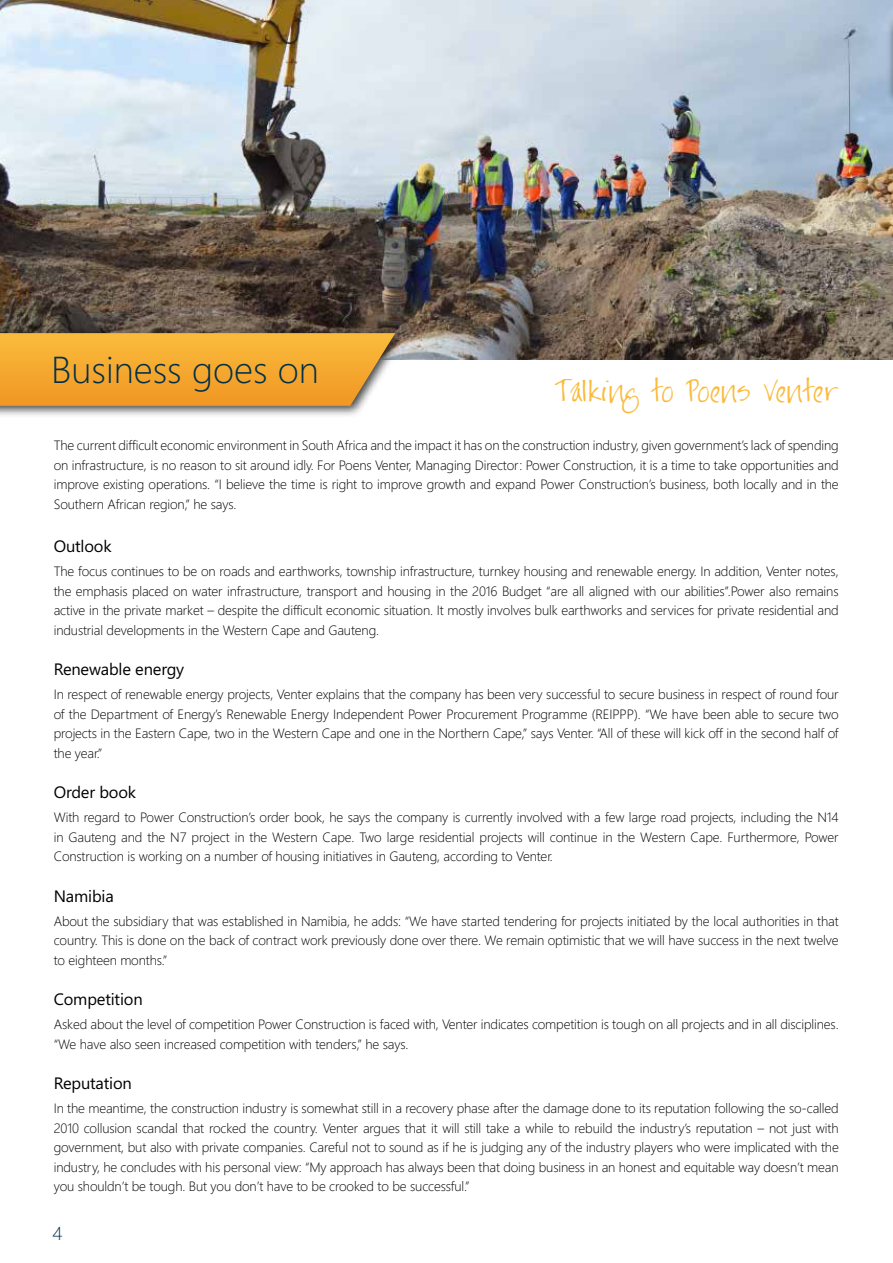
<style>
.page{position:relative;width:893px;height:1263px;background:#fff}
.page>*{position:absolute;margin:0;border:0;box-sizing:border-box;transform-origin:0 0}
.t1{font:300 37.5px "Segoe WP";color:#023047}
.t2{font:24.75px "Jayne Print Hand";color:#faba3b}
.t3{font:300 18.6px "Segoe WP";color:#023047}
.t4{font:16.5px "Segoe WP";letter-spacing:-.01em;color:#000}
.t5{font:300 13.5px/19.5px "Segoe WP";letter-spacing:-.01em;color:#000;text-align:justify}
</style>
<div class="page">
<img style="left:0;top:0;width:893px;height:359px">
<div style="left:0;top:327px;width:406px;height:91px;background:#000;opacity:.75"></div>
<svg style="left:0;top:333px;width:395px;height:73px;background:#f2ab38"></svg>
<div style="left:887px;top:16px;width:6px;height:91px;background:#000;opacity:.75"></div>
<svg style="left:892px;top:22px;width:1px;height:73px"></svg>
<h1 class="t1" style="left:51px;top:344px;width:269px">Business goes on</h1>
<h2 class="t2" style="left:556px;top:378px;width:284px">Talking to Poens Venter</h2>
<p class="t5" style="left:54px;top:435px;width:786px">The current difficult economic environment in South Africa and the impact it has on the construction industry, given government’s lack of spending on infrastructure, is no reason to sit around idly. For Poens Venter, Managing Director: Power Construction, it is a time to take opportunities and improve existing operations. “I believe the time is right to improve growth and expand Power Construction’s business, both locally and in the Southern African region,” he says.</p>
<p class="t4" style="left:54px;top:535px;width:59px">Outlook</p>
<p class="t5" style="left:54px;top:561px;width:786px">The focus continues to be on roads and earthworks, township infrastructure, turnkey housing and renewable energy. In addition, Venter notes, the emphasis placed on water infrastructure, transport and housing in the 2016 Budget “are all aligned with our abilities”.Power also remains active in the private market – despite the difficult economic situation. It mostly involves bulk earthworks and services for private residential and industrial developments in the Western Cape and Gauteng.</p>
<p class="t4" style="left:54px;top:658px;width:132px">Renewable energy</p>
<p class="t5" style="left:54px;top:684px;width:786px">In respect of renewable energy projects, Venter explains that the company has been very successful to secure business in respect of round four of the Department of Energy’s Renewable Energy Independent Power Procurement Programme (REIPPP). “We have been able to secure two projects in the Eastern Cape, two in the Western Cape and one in the Northern Cape,” says Venter. “All of these will kick off in the second half of the year.”</p>
<p class="t4" style="left:54px;top:781px;width:84px">Order book</p>
<p class="t5" style="left:54px;top:807px;width:786px">With regard to Power Construction’s order book, he says the company is currently involved with a few large road projects, including the N14 in Gauteng and the N7 project in the Western Cape. Two large residential projects will continue in the Western Cape. Furthermore, Power Construction is working on a number of housing initiatives in Gauteng, according to Venter.</p>
<p class="t4" style="left:54px;top:885px;width:62px">Namibia</p>
<p class="t5" style="left:54px;top:911px;width:786px">About the subsidiary that was established in Namibia, he adds: “We have started tendering for projects initiated by the local authorities in that country. This is done on the back of contract work previously done over there. We remain optimistic that we will have success in the next twelve to eighteen months.”</p>
<p class="t4" style="left:54px;top:988px;width:90px">Competition</p>
<p class="t5" style="left:54px;top:1014px;width:786px">Asked about the level of competition Power Construction is faced with, Venter indicates competition is tough on all projects and in all disciplines. “We have also seen increased competition with tenders,” he says.</p>
<p class="t4" style="left:54px;top:1072px;width:80px">Reputation</p>
<p class="t5" style="left:54px;top:1098px;width:786px">In the meantime, the construction industry is somewhat still in a recovery phase after the damage done to its reputation following the so-called 2010 collusion scandal that rocked the country. Venter argues that it will still take a while to rebuild the industry’s reputation – not just with government, but also with private companies. Careful not to sound as if he is judging any of the industry players who were implicated with the industry, he concludes with his personal view: “My approach has always been that doing business in an honest and equitable way doesn’t mean you shouldn’t be tough. But you don’t have to be crooked to be successful.”</p>
<h3 class="t3" style="left:52px;top:1221px;width:11px">4</h3>
</div>
